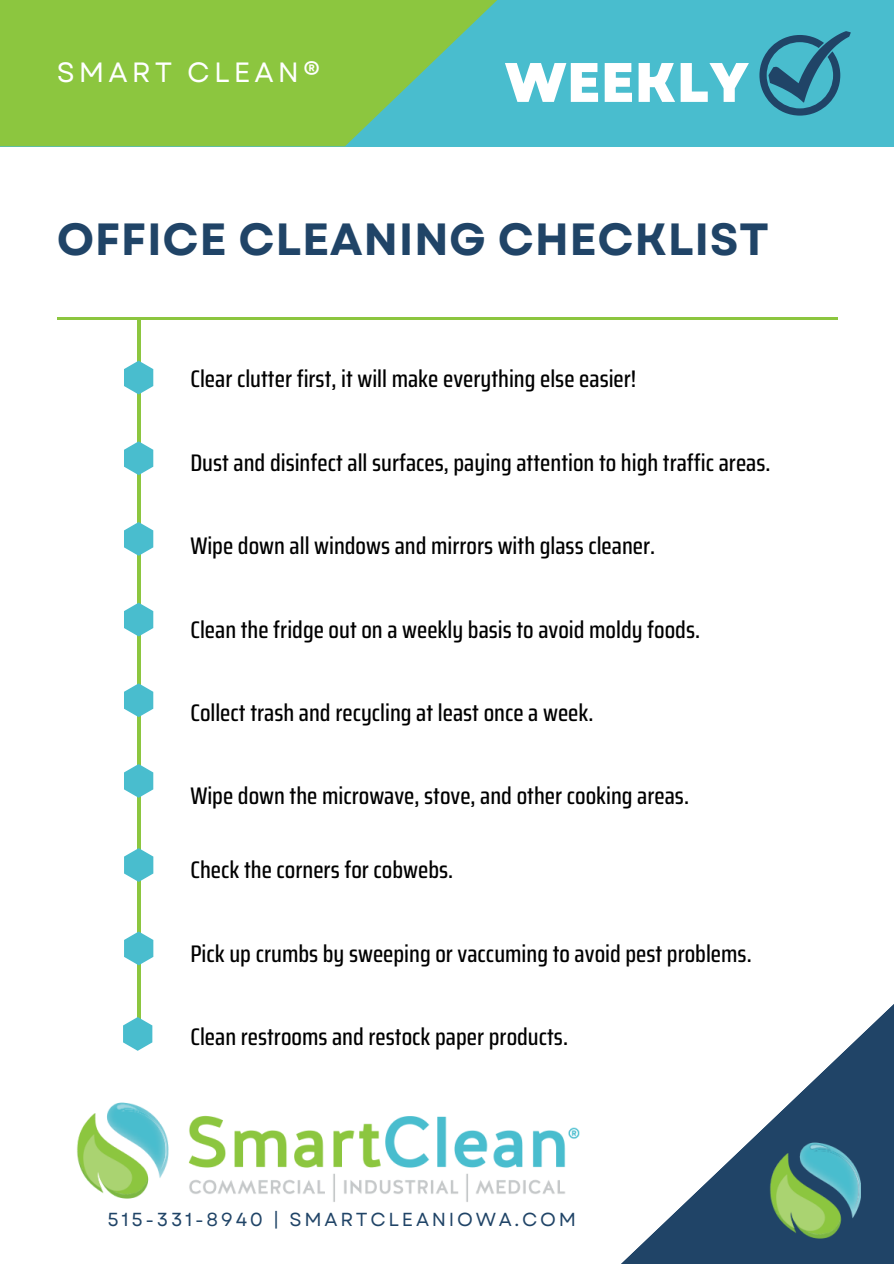
<style>
.page{position:relative;width:894px;height:1264px;background:#fff}
.page>*{position:absolute;margin:0;border:0;box-sizing:border-box;transform-origin:0 0}
.t1{font:800 55.5px "Garet";color:#fff}
.t2{font:700 45px "Garet";letter-spacing:.015em;color:#204467}
.t3{font:27.9px "Garet";letter-spacing:.145em;color:#fff}
.t4{font:500 24px "Saira Condensed";color:#000}
.t5{font:18.9px "Garet";letter-spacing:.145em;color:#204467}
</style>
<div class="page">
<div style="left:0;top:0;width:893px;height:146px;background:#49bdce"></div>
<hr style="left:137px;top:319px;width:4px;height:721px;background:#8cc63f">
<hr style="left:57px;top:318px;width:780px;height:2px;background:#8cc63f">
<svg style="left:124px;top:360px;width:29px;height:34px"></svg>
<svg style="left:124px;top:441px;width:29px;height:34px"></svg>
<svg style="left:124px;top:522px;width:29px;height:34px"></svg>
<svg style="left:124px;top:602px;width:29px;height:34px"></svg>
<svg style="left:124px;top:683px;width:29px;height:34px"></svg>
<svg style="left:124px;top:764px;width:29px;height:33px"></svg>
<svg style="left:0;top:0;width:497px;height:146px;fill:#8cc63f"></svg>
<svg style="left:622px;top:1005px;width:271px;height:258px"></svg>
<img style="left:77px;top:1102px;width:503px;height:100px">
<img style="left:749px;top:1126px;width:111px;height:121px">
<svg style="left:124px;top:848px;width:29px;height:34px"></svg>
<svg style="left:124px;top:931px;width:29px;height:34px"></svg>
<svg style="left:123px;top:1017px;width:29px;height:33px"></svg>
<svg style="left:759px;top:31px;width:91px;height:85px"></svg>
<p class="t3" style="left:57px;top:53px;width:265px">SMART CLEAN®</p>
<p class="t1" style="left:504px;top:42px;width:246px">WEEKLY</p>
<p class="t2" style="left:57px;top:206px;width:713px">OFFICE CLEANING CHECKLIST</p>
<p class="t4" style="left:190px;top:360px;width:447px">Clear clutter first, it will make everything else easier!</p>
<p class="t4" style="left:190px;top:443px;width:581px">Dust and disinfect all surfaces, paying attention to high traffic areas.</p>
<p class="t4" style="left:190px;top:527px;width:466px">Wipe down all windows and mirrors with glass cleaner.</p>
<p class="t4" style="left:190px;top:610px;width:511px">Clean the fridge out on a weekly basis to avoid moldy foods.</p>
<p class="t4" style="left:190px;top:693px;width:404px">Collect trash and recycling at least once a week.</p>
<p class="t4" style="left:190px;top:777px;width:500px">Wipe down the microwave, stove, and other cooking areas.</p>
<p class="t4" style="left:190px;top:851px;width:264px">Check the corners for cobwebs.</p>
<p class="t4" style="left:190px;top:934px;width:562px">Pick up crumbs by sweeping or vaccuming to avoid pest problems.</p>
<p class="t4" style="left:190px;top:1018px;width:379px">Clean restrooms and restock paper products.</p>
<p class="t5" style="left:107px;top:1205px;width:470px">515-331-8940 | SMARTCLEANIOWA.COM</p>
</div>
